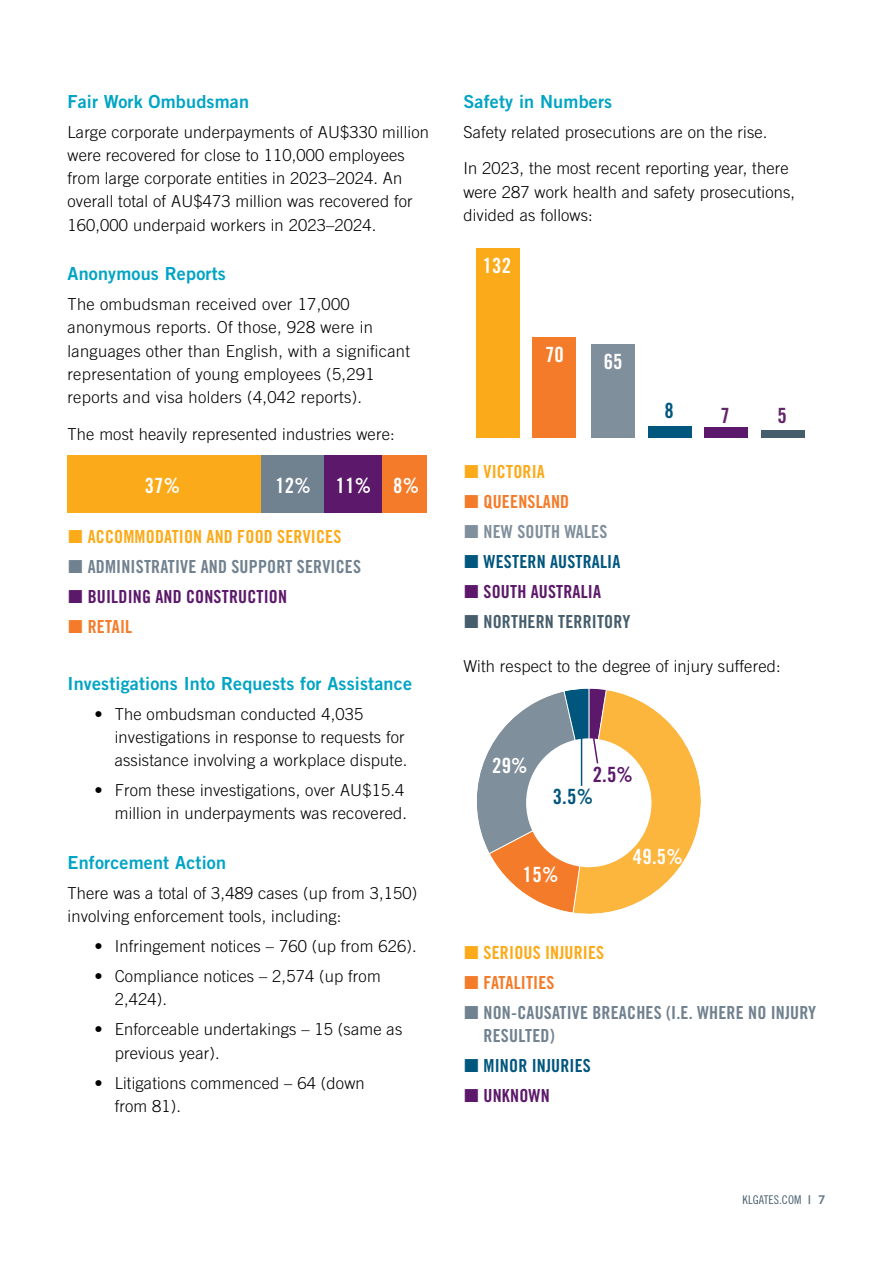
<style>
.page{position:relative;width:893px;height:1263px;background:#fff}
.page>*{position:absolute;margin:0;border:0;box-sizing:border-box;transform-origin:0 0}
.t1{font:21px "Trade Gothic LT Std Bd Cn 20";letter-spacing:.01em;color:#fff}
.t2{font:21px "Trade Gothic LT Std Bd Cn 20";color:#00567d}
.t3{font:21px "Trade Gothic LT Std Bd Cn 20";color:#5c186a}
.t4{font:21px "Trade Gothic LT Std Bd Cn 20";color:#622567}
.t5{font:18px "Trade Gothic LT Std Bd 2";letter-spacing:.01em;color:#00a4c4}
.t6{font:18px/23.2px "Trade Gothic LT Std Bd Cn 20";letter-spacing:.01em;color:#70818f}
.t7{font:18px "Trade Gothic LT Std Bd Cn 20";letter-spacing:.01em;color:#fbaa19}
.t8{font:18px "Trade Gothic LT Std Bd Cn 20";letter-spacing:.01em;color:#5c186a}
.t9{font:18px "Trade Gothic LT Std Bd Cn 20";letter-spacing:.01em;color:#00567d}
.t10{font:18px "Trade Gothic LT Std Bd Cn 20";letter-spacing:.01em;color:#f47b29}
.t11{font:18px "Trade Gothic LT Std Bd Cn 20";letter-spacing:.01em;color:#465d6c}
.t12{font:18px "Trade Gothic LT Std Bd Cn 20";letter-spacing:.01em;color:#808f9c}
.t13{font:300 16.5px/23.2px "Trade Gothic LT Std";letter-spacing:.01em;color:#000}
.t14{font:12px "Trade Gothic LT Std Cn 18";letter-spacing:.005em;color:#465d6c}
.s1{font-family:"Trade Gothic LT Std Bd 2";color:#617483}
</style>
<div class="page">
<div style="left:381px;top:455px;width:46px;height:58px;background:#f47b29"></div>
<div style="left:68px;top:455px;width:193px;height:58px;background:#fbaa19"></div>
<div style="left:261px;top:455px;width:63px;height:58px;background:#70818f"></div>
<div style="left:324px;top:455px;width:57px;height:58px;background:#5c186a"></div>
<div style="left:476px;top:248px;width:43px;height:190px;background:#fbaa19"></div>
<div style="left:533px;top:337px;width:43px;height:101px;background:#f47b29"></div>
<div style="left:592px;top:344px;width:43px;height:94px;background:#808f9c"></div>
<div style="left:648px;top:426px;width:44px;height:12px;background:#00567d"></div>
<div style="left:705px;top:428px;width:43px;height:10px;background:#5c186a"></div>
<div style="left:761px;top:431px;width:44px;height:7px;background:#465d6c"></div>
<svg style="left:477px;top:688px;width:224px;height:226px"></svg>
<p class="t5" style="left:68px;top:90px;width:183px">Fair Work Ombudsman</p>
<p class="t13" style="left:68px;top:120px;width:363px">Large corporate underpayments of AU$330 million were recovered for close to 110,000 employees from large corporate entities in 2023–2024. An overall total of AU$473 million was recovered for 160,000 underpaid workers in 2023–2024.</p>
<p class="t5" style="left:68px;top:262px;width:160px">Anonymous Reports</p>
<p class="t13" style="left:68px;top:292px;width:344px">The ombudsman received over 17,000 anonymous reports. Of those, 928 were in languages other than English, with a significant representation of young employees (5,291 reports and visa holders (4,042 reports).</p>
<p class="t13" style="left:68px;top:422px;width:329px">The most heavily represented industries were:</p>
<p class="t1" style="left:145px;top:473px;width:37px">37%</p>
<p class="t1" style="left:275px;top:473px;width:145px">12% 11% 8%</p>
<p class="t7" style="left:88px;top:526px;width:255px">ACCOMMODATION AND FOOD SERVICES</p>
<p class="t6" style="left:88px;top:555px;width:275px">ADMINISTRATIVE AND SUPPORT SERVICES</p>
<p class="t8" style="left:88px;top:586px;width:201px">BUILDING AND CONSTRUCTION</p>
<p class="t10" style="left:88px;top:616px;width:46px">RETAIL</p>
<p class="t5" style="left:68px;top:672px;width:346px">Investigations Into Requests for Assistance</p>
<p class="t13" style="left:115px;top:702px;width:294px;text-indent:-20px">• The ombudsman conducted 4,035 investigations in response to requests for assistance involving a workplace dispute.</p>
<p class="t13" style="left:94px;top:778px;width:314px;text-align:right">• From these investigations, over AU$15.4 million in underpayments was recovered.</p>
<p class="t5" style="left:68px;top:851px;width:160px">Enforcement Action</p>
<p class="t13" style="left:68px;top:881px;width:351px">There was a total of 3,489 cases (up from 3,150) involving enforcement tools, including:</p>
<p class="t13" style="left:94px;top:934px;width:324px">• Infringement notices – 760 (up from 626).</p>
<p class="t13" style="left:115px;top:964px;width:267px;text-indent:-20px">• Compliance notices – 2,574 (up from<br>2,424).</p>
<p class="t13" style="left:115px;top:1018px;width:289px;text-indent:-20px">• Enforceable undertakings – 15 (same as previous year).</p>
<p class="t13" style="left:115px;top:1071px;width:251px;text-indent:-20px">• Litigations commenced – 64 (down from 81).</p>
<p class="t5" style="left:463px;top:90px;width:150px">Safety in Numbers</p>
<p class="t13" style="left:463px;top:120px;width:306px">Safety related prosecutions are on the rise.</p>
<p class="t13" style="left:463px;top:157px;width:333px">In 2023, the most recent reporting year, there were 287 work health and safety prosecutions, divided as follows:</p>
<p class="t1" style="left:483px;top:253px;width:30px">132</p>
<p class="t1" style="left:545px;top:342px;width:20px">70</p>
<p class="t1" style="left:604px;top:349px;width:20px">65</p>
<p class="t2" style="left:664px;top:397px;width:11px">8</p>
<p class="t4" style="left:720px;top:402px;width:11px">7</p>
<p class="t4" style="left:777px;top:402px;width:11px">5</p>
<p class="t7" style="left:484px;top:461px;width:63px">VICTORIA</p>
<p class="t10" style="left:484px;top:491px;width:87px">QUEENSLAND</p>
<p class="t12" style="left:484px;top:521px;width:125px">NEW SOUTH WALES</p>
<p class="t9" style="left:484px;top:551px;width:138px">WESTERN AUSTRALIA</p>
<p class="t8" style="left:484px;top:581px;width:119px">SOUTH AUSTRALIA</p>
<p class="t11" style="left:484px;top:611px;width:148px">NORTHERN TERRITORY</p>
<p class="t13" style="left:463px;top:654px;width:319px">With respect to the degree of injury suffered:</p>
<p class="t1" style="left:492px;top:752px;width:37px">29%</p>
<p class="t3" style="left:593px;top:762px;width:42px">2.5%</p>
<p class="t2" style="left:553px;top:784px;width:42px">3.5%</p>
<p class="t1" style="left:633px;top:843px;width:51px">49.5%</p>
<p class="t1" style="left:523px;top:862px;width:37px">15%</p>
<p class="t7" style="left:484px;top:941px;width:122px">SERIOUS INJURIES</p>
<p class="t10" style="left:484px;top:971px;width:72px">FATALITIES</p>
<p class="t6" style="left:484px;top:1001px;width:334px">NON-CAUSATIVE BREACHES (I.E. WHERE NO INJURY<br>RESULTED)</p>
<p class="t9" style="left:484px;top:1055px;width:109px">MINOR INJURIES</p>
<p class="t8" style="left:484px;top:1085px;width:68px">UNKNOWN</p>
<p class="t14" style="left:743px;top:1193px;width:84px">KLGATES.COM <span class="s1">| 7</span></p>
</div>
